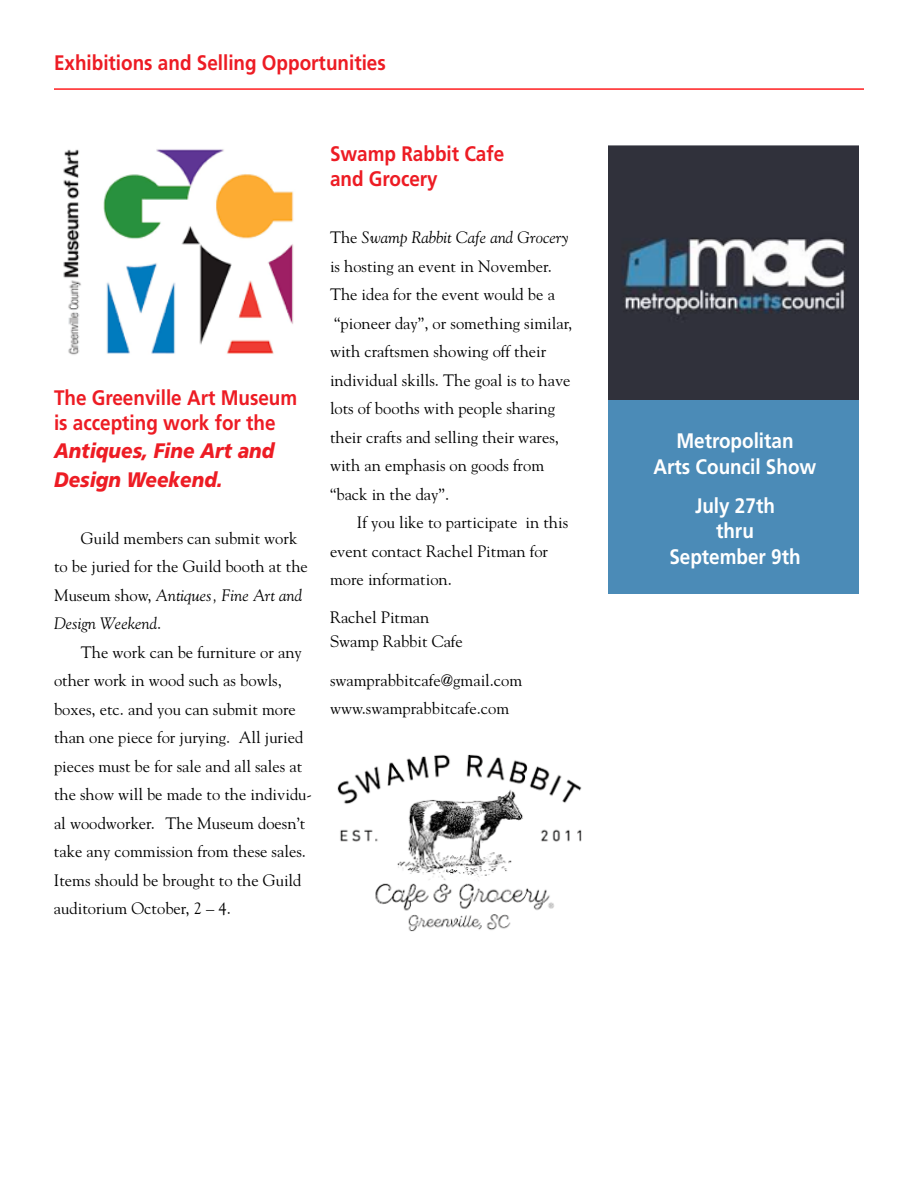
<style>
.page{position:relative;width:918px;height:1188px;background:#fff}
.page>*{position:absolute;margin:0;border:0;box-sizing:border-box;transform-origin:0 0}
.t1{font:700 21px/25.2px "Frutiger LT Std";color:#ed1c24;scale:.9 1}
.t2{font:700 21px/25.5px "Frutiger LT Std";color:#fff;text-align:center;scale:.9 1}
.t3{font:italic 900 21px/28.5px "Frutiger LT Std";color:#ed1c24;scale:.9 1}
.t4{font:16.5px/28.5px "Goudy Std";color:#000}
.s1{font-style:italic}
</style>
<div class="page">
<hr style="left:54px;top:88px;width:810px;height:2px;background:#ff1f20">
<img style="left:63px;top:149px;width:231px;height:206px">
<img style="left:608px;top:145px;width:251px;height:255px">
<img style="left:337px;top:754px;width:245px;height:178px">
<div style="left:605px;top:400px;width:259px;height:194px;background:#4b8bb7"></div>
<div style="left:860px;top:135px;width:22px;height:467px;background:#fff"></div>
<div style="left:591px;top:135px;width:17px;height:467px;background:#fff"></div>
<p class="t1" style="left:54px;top:50px;width:370px">Exhibitions and Selling Opportunities</p>
<p class="t1" style="left:54px;top:385px;width:272px">The Greenville Art Museum is accepting work for the</p>
<p class="t3" style="left:54px;top:437px;width:247px">Antiques, Fine Art and<br>Design Weekend.</p>
<p class="t4" style="left:54px;top:524px;width:255px;text-indent:27px">Guild members can submit work to be juried for the Guild booth at the<br>Museum show, <span class="s1">Antiques, Fine Art and<br>Design Weekend</span>.</p>
<p class="t4" style="left:54px;top:638px;width:260px;text-indent:27px">The work can be furniture or any other work in wood such as bowls, boxes, etc. and you can submit more than one piece for jurying. All juried pieces must be for sale and all sales at the show will be made to the individu&shy;al woodworker. The Museum doesn’t take any commission from these sales.<br>Items should be brought to the Guild auditorium October, 2 – 4.</p>
<p class="t1" style="left:330px;top:141px;width:195px">Swamp Rabbit Cafe and Grocery</p>
<p class="t4" style="left:330px;top:223px;width:244px">The <span class="s1">Swamp Rabbit Cafe and Grocery </span>is hosting an event in November.<br>The idea for the event would be a “pioneer day”, or something similar, with craftsmen showing off their individual skills. The goal is to have lots of booths with people sharing their crafts and selling their wares, with an emphasis on goods from “back in the day”.</p>
<p class="t4" style="left:330px;top:508px;width:240px;text-indent:27px">If you like to participate in this event contact Rachel Pitman for more information.</p>
<p class="t4" style="left:330px;top:605px;width:134px;line-height:24px">Rachel Pitman<br>Swamp Rabbit Cafe</p>
<p class="t4" style="left:330px;top:666px;width:194px">swamprabbitcafe@gmail.com www.swamprabbitcafe.com</p>
<p class="t2" style="left:654px;top:428px;width:182px">Metropolitan<br>Arts Council Show</p>
<p class="t2" style="left:669px;top:493px;width:147px">July 27th<br>thru<br>September 9th</p>
</div>
